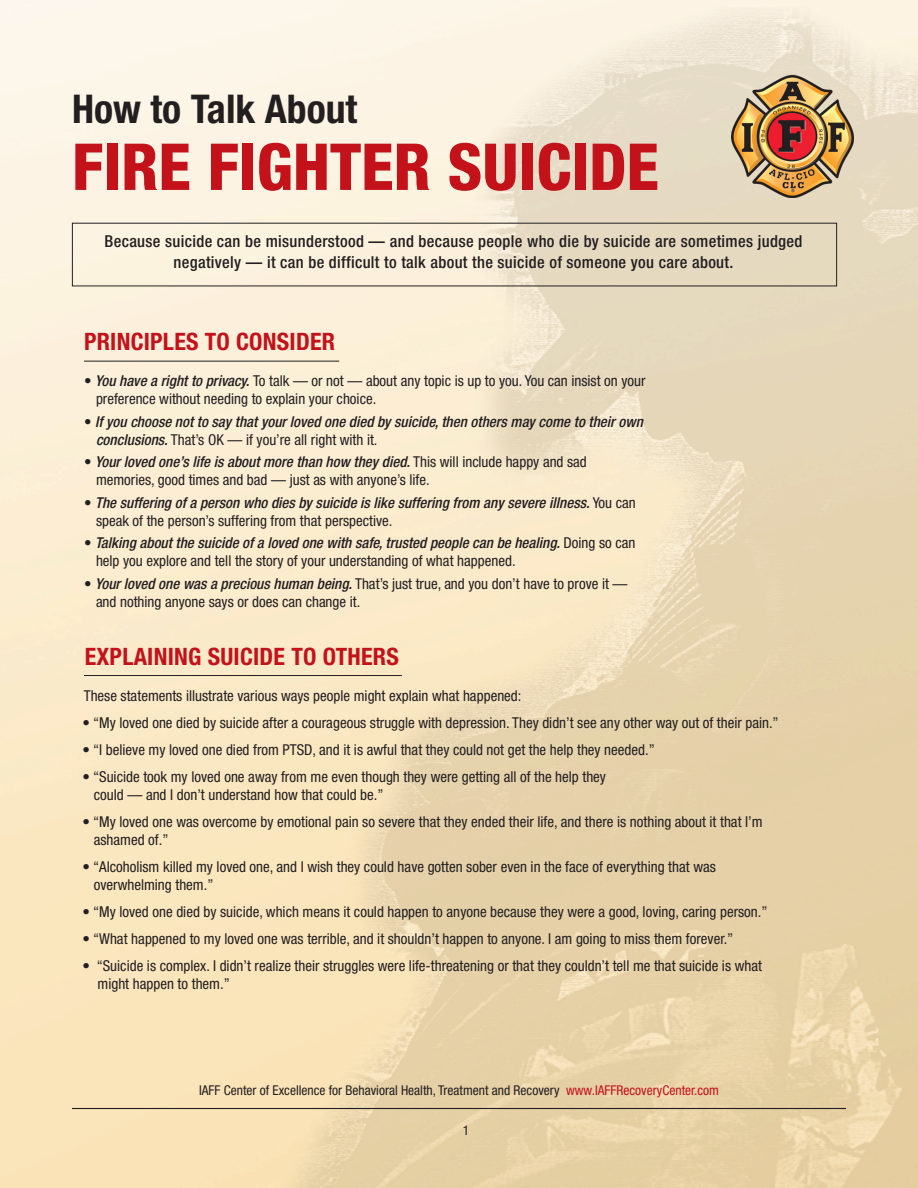
<style>
.page{position:relative;width:918px;height:1188px;background:#fff}
.page>*{position:absolute;margin:0;border:0;box-sizing:border-box;transform-origin:0 0}
.t1{font:800 condensed 64.8px "Helvetica Neue LT Std";color:#c4121a}
.t2{font:700 condensed 39.6px "Helvetica Neue LT Std";color:#231f20}
.subhead{font:700 condensed 24px "Helvetica Neue LT Std";letter-spacing:.01em;color:#c4121a}
.t3{font:500 condensed 16.5px/21px "Helvetica Neue LT Std";letter-spacing:.02em;color:#231f20;text-align:center}
.text{font:condensed 15px/18px "Helvetica Neue LT Std";color:#231f20}
.bullets{font:condensed 15px/18px "Helvetica Neue LT Std";color:#231f20}
.bullets-2{font:italic 500 condensed 15px/18px "Helvetica Neue LT Std";color:#231f20}
.text-2{font:condensed 13.5px "Helvetica Neue LT Std";color:#231f20}
.s1{font-weight:500;font-style:italic}
.s2{font-weight:400;font-style:normal}
.s3{color:#c4121a}
</style>
<div class="page">
<img style="left:0;top:0;width:918px;height:1188px">
<hr style="left:72px;top:1108px;width:774px;height:1px;background:#231f20">
<hr style="left:84px;top:361px;width:255px;height:1px;background:#231f20">
<hr style="left:84px;top:675px;width:318px;height:1px;background:#231f20">
<img style="left:731px;top:72px;width:122px;height:126px">
<p class="t2" style="left:72px;top:85px;width:287px">How to Talk About</p>
<p class="t1" style="left:72px;top:127px;width:588px">FIRE FIGHTER SUICIDE</p>
<p class="t3" style="left:105px;top:231px;width:699px">Because suicide can be misunderstood — and because people who die by suicide are sometimes judged negatively — it can be difficult to talk about the suicide of someone you care about.</p>
<p class="subhead" style="left:84px;top:327px;width:253px">PRINCIPLES TO CONSIDER</p>
<p class="bullets" style="left:96px;top:372px;width:551px;text-indent:-12px">• <span class="s1">You have a right to privacy.</span> To talk — or not — about any topic is up to you. You can insist on your preference without needing to explain your choice.</p>
<p class="bullets-2" style="left:96px;top:413px;width:548px;text-indent:-12px"><span class="s2">•</span> If you choose not to say that your loved one died by suicide, then others may come to their own conclusions. <span class="s2">That’s OK — if you’re all right with it.</span></p>
<p class="bullets" style="left:96px;top:453px;width:492px;text-indent:-12px">• <span class="s1">Your loved one’s life is about more than how they died.</span> This will include happy and sad memories, good times and bad — just as with anyone’s life.</p>
<p class="bullets-2" style="left:96px;top:494px;width:541px;text-indent:-12px"><span class="s2">•</span> The suffering of a person who dies by suicide is like suffering from any severe illness. <span class="s2">You can speak of the person’s suffering from that perspective.</span></p>
<p class="bullets" style="left:96px;top:534px;width:541px;text-indent:-12px">• <span class="s1">Talking about the suicide of a loved one with safe, trusted people can be healing.</span> Doing so can help you explore and tell the story of your understanding of what happened.</p>
<p class="bullets" style="left:96px;top:575px;width:533px;text-indent:-12px">• <span class="s1">Your loved one was a precious human being.</span> That’s just true, and you don’t have to prove it — and nothing anyone says or does can change it.</p>
<p class="subhead" style="left:85px;top:641px;width:316px">EXPLAINING SUICIDE TO OTHERS</p>
<p class="text" style="left:84px;top:686px;width:439px">These statements illustrate various ways people might explain what happened:</p>
<p class="text" style="left:83px;top:713px;width:698px">• “My loved one died by suicide after a courageous struggle with depression. They didn’t see any other way out of their pain.”</p>
<p class="text" style="left:83px;top:740px;width:574px">• “I believe my loved one died from PTSD, and it is awful that they could not get the help they needed.”</p>
<p class="text" style="left:94px;top:767px;width:514px;text-indent:-11px">• “Suicide took my loved one away from me even though they were getting all of the help they could — and I don’t understand how that could be.”</p>
<p class="text" style="left:94px;top:812px;width:670px;text-indent:-11px">• “My loved one was overcome by emotional pain so severe that they ended their life, and there is nothing about it that I’m ashamed of.”</p>
<p class="text" style="left:94px;top:857px;width:624px;text-indent:-11px">• “Alcoholism killed my loved one, and I wish they could have gotten sober even in the face of everything that was overwhelming them.”</p>
<p class="text" style="left:83px;top:902px;width:686px">• “My loved one died by suicide, which means it could happen to anyone because they were a good, loving, caring person.”</p>
<p class="text" style="left:83px;top:929px;width:652px">• “What happened to my loved one was terrible, and it shouldn’t happen to anyone. I am going to miss them forever.”</p>
<p class="text" style="left:98px;top:956px;width:666px;text-indent:-15px">• “Suicide is complex. I didn’t realize their struggles were life-threatening or that they couldn’t tell me that suicide is what might happen to them.”</p>
<p class="text-2" style="left:199px;top:1082px;width:521px">IAFF Center of Excellence for Behavioral Health, Treatment and Recovery <span class="s3">www.IAFFRecoveryCenter.com</span></p>
<p class="text-2" style="left:463px;top:1122px;width:8px">1</p>
</div>
